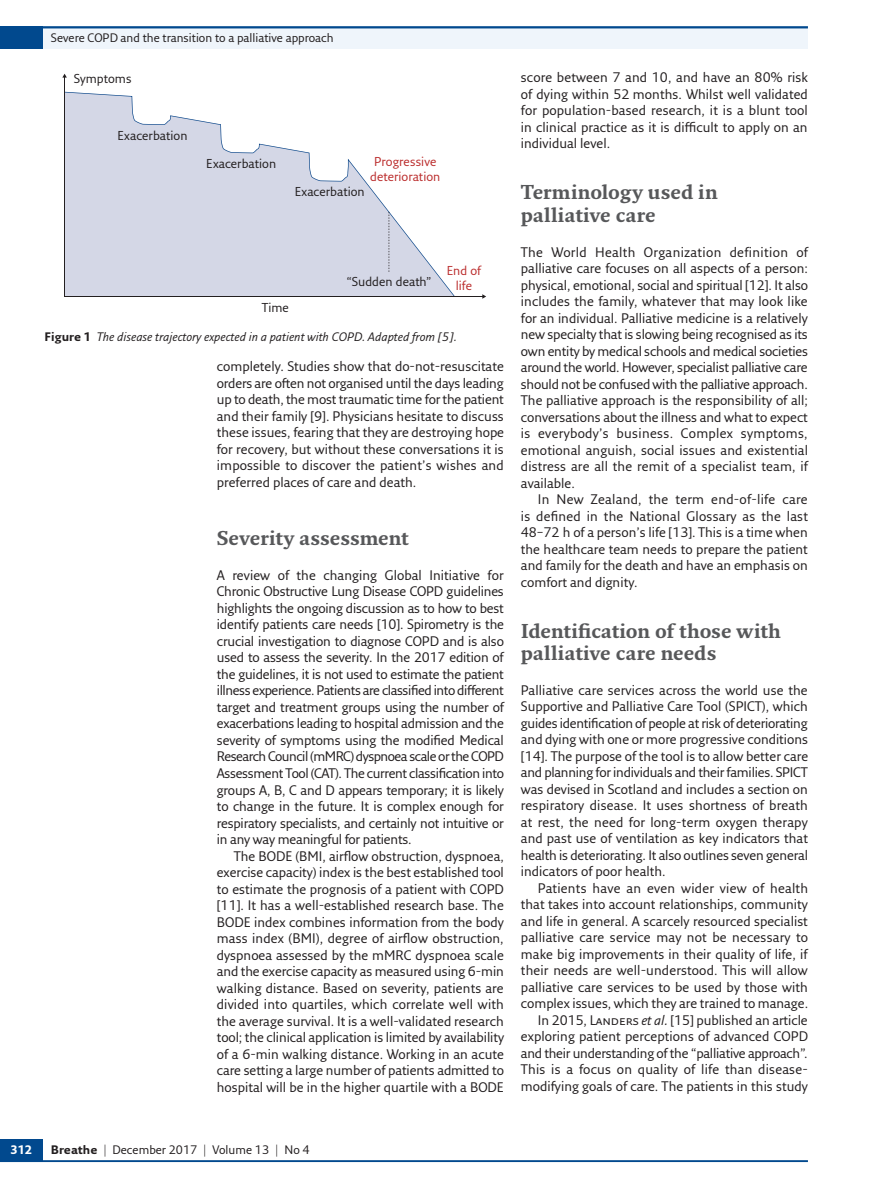
<style>
.page{position:relative;width:893px;height:1191px;background:#fff}
.page>*{position:absolute;margin:0;border:0;box-sizing:border-box;transform-origin:0 0}
.t1{font:700 19.5px/22.5px "Fresco Std";letter-spacing:-.005em;color:#57585a}
.t2{font:13.5px/16.5px "Fresco Sans Pro";color:#231f20;text-align:justify}
.t3{font:12.6px "Fresco Sans Pro";color:#231f20}
.t4{font:12.6px/15px "Fresco Sans Pro";color:#bb2d2d;text-align:center}
.t5{font:12px "Fresco Sans Pro";color:#231f20}
.t6{font:italic 12px "Fresco Sans Pro";color:#231f20}
.t7{font:700 12px "Fresco Sans Pro";color:#fff}
.s1{font-weight:700;font-style:normal}
.s2{font-style:italic}
.s3{font-weight:700}
</style>
<div class="page">
<hr style="left:0;top:1160px;width:808px;height:2px;background:#01498e">
<div style="left:0;top:1138px;width:43px;height:23px;background:#01498e"></div>
<div style="left:0;top:26px;width:808px;height:23px;background:#eff5fb"></div>
<hr style="left:0;top:26px;width:808px;height:2px;background:#01498e">
<div style="left:0;top:26px;width:43px;height:23px;background:#01498e"></div>
<svg style="left:64px;top:92px;width:391px;height:205px;fill:#d4d7e6"></svg>
<hr style="left:65px;top:296px;width:418px;height:1px;background:#231f20">
<svg style="left:482px;top:294px;width:4px;height:5px"></svg>
<svg style="left:389px;top:212px;width:1px;height:60px"></svg>
<hr style="left:64px;top:77px;width:1px;height:219px;background:#231f20">
<svg style="left:62px;top:74px;width:5px;height:4px"></svg>
<p class="t5" style="left:51px;top:30px;width:284px">Severe COPD and the transition to a palliative approach</p>
<p class="t3" style="left:74px;top:71px;width:59px">Symptoms</p>
<p class="t3" style="left:118px;top:127px;width:71px">Exacerbation</p>
<p class="t3" style="left:206px;top:156px;width:71px">Exacerbation</p>
<p class="t4" style="left:370px;top:154px;width:72px">Progressive deterioration</p>
<p class="t3" style="left:295px;top:184px;width:71px">Exacerbation</p>
<p class="t3" style="left:346px;top:273px;width:87px">“Sudden death”</p>
<p class="t4" style="left:447px;top:263px;width:36px">End of life</p>
<p class="t3" style="left:262px;top:299px;width:29px">Time</p>
<p class="t6" style="left:45px;top:329px;width:414px"><span class="s1">Figure 1</span> The disease trajectory expected in a patient with COPD. Adapted from [5].</p>
<p class="t2" style="left:217px;top:358px;width:289px">completely. Studies show that do-not-resuscitate orders are often not organised until the days leading up to death, the most traumatic time for the patient and their family [9]. Physicians hesitate to discuss these issues, fearing that they are destroying hope for recovery, but without these conversations it is impossible to discover the patient’s wishes and preferred places of care and death.</p>
<h1 class="t1" style="left:217px;top:527px;width:193px">Severity assessment</h1>
<p class="t2" style="left:217px;top:566px;width:289px">A review of the changing Global Initiative for Chronic Obstructive Lung Disease COPD guidelines highlights the ongoing discussion as to how to best identify patients care needs [10]. Spirometry is the crucial investigation to diagnose COPD and is also used to assess the severity. In the 2017 edition of the guidelines, it is not used to estimate the patient illness experience. Patients are classified into different target and treatment groups using the number of exacerbations leading to hospital admission and the severity of symptoms using the modified Medical Research Council (mMRC) dyspnoea scale or the COPD Assessment Tool (CAT). The current classification into groups A, B, C and D appears temporary; it is likely to change in the future. It is complex enough for respiratory specialists, and certainly not intuitive or in any way meaningful for patients.</p>
<p class="t2" style="left:217px;top:847px;width:289px;text-indent:17px">The BODE (BMI, airflow obstruction, dyspnoea, exercise capacity) index is the best established tool to estimate the prognosis of a patient with COPD [11]. It has a well-established research base. The BODE index combines information from the body mass index (BMI), degree of airflow obstruction, dyspnoea assessed by the mMRC dyspnoea scale and the exercise capacity as measured using 6-min walking distance. Based on severity, patients are divided into quartiles, which correlate well with the average survival. It is a well-validated research tool; the clinical application is limited by availability of a 6-min walking distance. Working in an acute care setting a large number of patients admitted to hospital will be in the higher quartile with a BODE</p>
<p class="t2" style="left:521px;top:69px;width:288px">score between 7 and 10, and have an 80% risk of dying within 52 months. Whilst well validated for population-based research, it is a blunt tool in clinical practice as it is difficult to apply on an individual level.</p>
<h1 class="t1" style="left:521px;top:181px;width:198px">Terminology used in palliative care</h1>
<p class="t2" style="left:521px;top:243px;width:289px">The World Health Organization definition of palliative care focuses on all aspects of a person: physical, emotional, social and spiritual [12]. It also includes the family, whatever that may look like for an individual. Palliative medicine is a relatively new specialty that is slowing being recognised as its own entity by medical schools and medical societies around the world. However, specialist palliative care should not be confused with the palliative approach.<br>The palliative approach is the responsibility of all; conversations about the illness and what to expect is everybody’s business. Complex symptoms, emotional anguish, social issues and existential distress are all the remit of a specialist team, if available.</p>
<p class="t2" style="left:521px;top:490px;width:289px;text-indent:17px">In New Zealand, the term end-of-life care is defined in the National Glossary as the last 48–72 h of a person’s life [13]. This is a time when the healthcare team needs to prepare the patient and family for the death and have an emphasis on comfort and dignity.</p>
<h1 class="t1" style="left:521px;top:619px;width:262px">Identification of those with palliative care needs</h1>
<p class="t2" style="left:521px;top:681px;width:289px">Palliative care services across the world use the Supportive and Palliative Care Tool (SPICT), which guides identification of people at risk of deteriorating and dying with one or more progressive conditions [14]. The purpose of the tool is to allow better care and planning for individuals and their families. SPICT was devised in Scotland and includes a section on respiratory disease. It uses shortness of breath at rest, the need for long-term oxygen therapy and past use of ventilation as key indicators that health is deteriorating. It also outlines seven general indicators of poor health.</p>
<p class="t2" style="left:521px;top:879px;width:289px;text-align:right">Patients have an even wider view of health that takes into account relationships, community and life in general. A scarcely resourced specialist palliative care service may not be necessary to make big improvements in their quality of life, if their needs are well-understood. This will allow palliative care services to be used by those with complex issues, which they are trained to manage.<br>In 2015, Landers <span class="s2">et al.</span> [15] published an article exploring patient perceptions of advanced COPD and their understanding of the “palliative approach”.<br>This is a focus on quality of life than disease&shy;modifying goals of care. The patients in this study</p>
<p class="t7" style="left:11px;top:1142px;width:23px">312</p>
<p class="t5" style="left:51px;top:1142px;width:260px"><span class="s3">Breathe</span> | December 2017 | Volume 13 | No 4</p>
</div>
